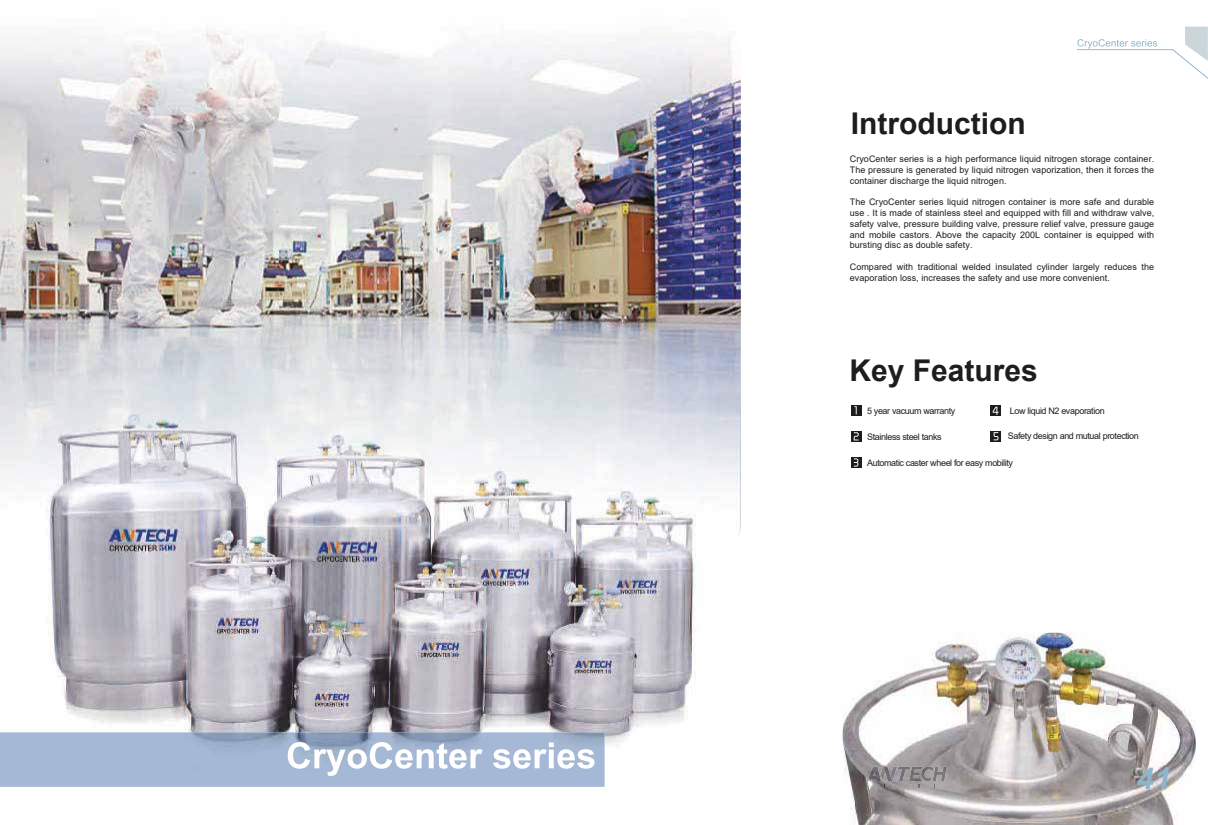
<style>
.page{position:relative;width:1208px;height:825px;background:#fff}
.page>*{position:absolute;margin:0;border:0;box-sizing:border-box;transform-origin:0 0}
.t1{font:italic 700 30.4px "Arial";color:#8fb5cd}
.t2{font:700 30px "Arial";color:#1d1d1b}
.t3{font:9px/10.8px "Arial";letter-spacing:.005em;color:#1d1d1b;text-align:justify}
.t4{font:9px "Arial";letter-spacing:-.04em;color:#1d1d1b}
</style>
<div class="page">
<img style="left:0;top:31px;width:741px;height:756px">
<img style="left:842px;top:633px;width:353px;height:192px">
<img style="left:0;top:732px;width:604px;height:55px">
<div style="left:990px;top:406px;width:11px;height:10px;background:#1d1d1b"></div>
<svg style="left:992px;top:407px;width:6px;height:8px"></svg>
<svg style="left:990px;top:431px;width:11px;height:11px"></svg>
<svg style="left:993px;top:432px;width:5px;height:8px"></svg>
<svg style="left:851px;top:405px;width:10px;height:11px"></svg>
<svg style="left:854px;top:406px;width:2px;height:8px"></svg>
<svg style="left:851px;top:431px;width:10px;height:11px"></svg>
<svg style="left:853px;top:432px;width:5px;height:8px"></svg>
<svg style="left:851px;top:458px;width:10px;height:10px"></svg>
<svg style="left:854px;top:458px;width:4px;height:9px"></svg>
<svg style="left:1077px;top:27px;width:131px;height:52px"></svg>
<svg style="left:288px;top:742px;width:194px;height:34px"></svg>
<svg style="left:493px;top:742px;width:101px;height:27px"></svg>
<img style="left:946px;top:767px;width:1px;height:14px">
<img style="left:903px;top:766px;width:18px;height:15px">
<img style="left:933px;top:766px;width:13px;height:15px">
<img style="left:921px;top:766px;width:12px;height:15px">
<img style="left:866px;top:783px;width:79px;height:1px">
<svg style="left:875px;top:766px;width:28px;height:21px"></svg>
<img style="left:883px;top:766px;width:9px;height:15px">
<img style="left:866px;top:766px;width:11px;height:15px">
<h2 class="t2" style="left:851px;top:102px;width:176px">Introduction</h2>
<p class="t3" style="left:850px;top:153px;width:306px">CryoCenter series is a high performance liquid nitrogen storage container.<br>The pressure is generated by liquid nitrogen vaporization, then it forces the container discharge the liquid nitrogen.</p>
<p class="t3" style="left:850px;top:197px;width:306px">The CryoCenter series liquid nitrogen container is more safe and durable use . It is made of stainless steel and equipped with fill and withdraw valve, safety valve, pressure building valve, pressure relief valve, pressure gauge and mobile castors. Above the capacity 200L container is equipped with bursting disc as double safety.</p>
<p class="t3" style="left:850px;top:261px;width:306px">Compared with traditional welded insulated cylinder largely reduces the evaporation loss, increases the safety and use more convenient.</p>
<h2 class="t2" style="left:849px;top:349px;width:190px">Key Features</h2>
<p class="t4" style="left:867px;top:405px;width:90px">5 year vacuum warranty</p>
<p class="t4" style="left:867px;top:431px;width:76px">Stainless steel tanks</p>
<p class="t4" style="left:867px;top:457px;width:147px">Automatic caster wheel for easy mobility</p>
<p class="t4" style="left:1010px;top:405px;width:96px">Low liquid N2 evaporation</p>
<p class="t4" style="left:1007px;top:430px;width:133px">Safety design and mutual protection</p>
<h1 class="t1" style="left:1136px;top:756px;width:43px">41</h1>
</div>
